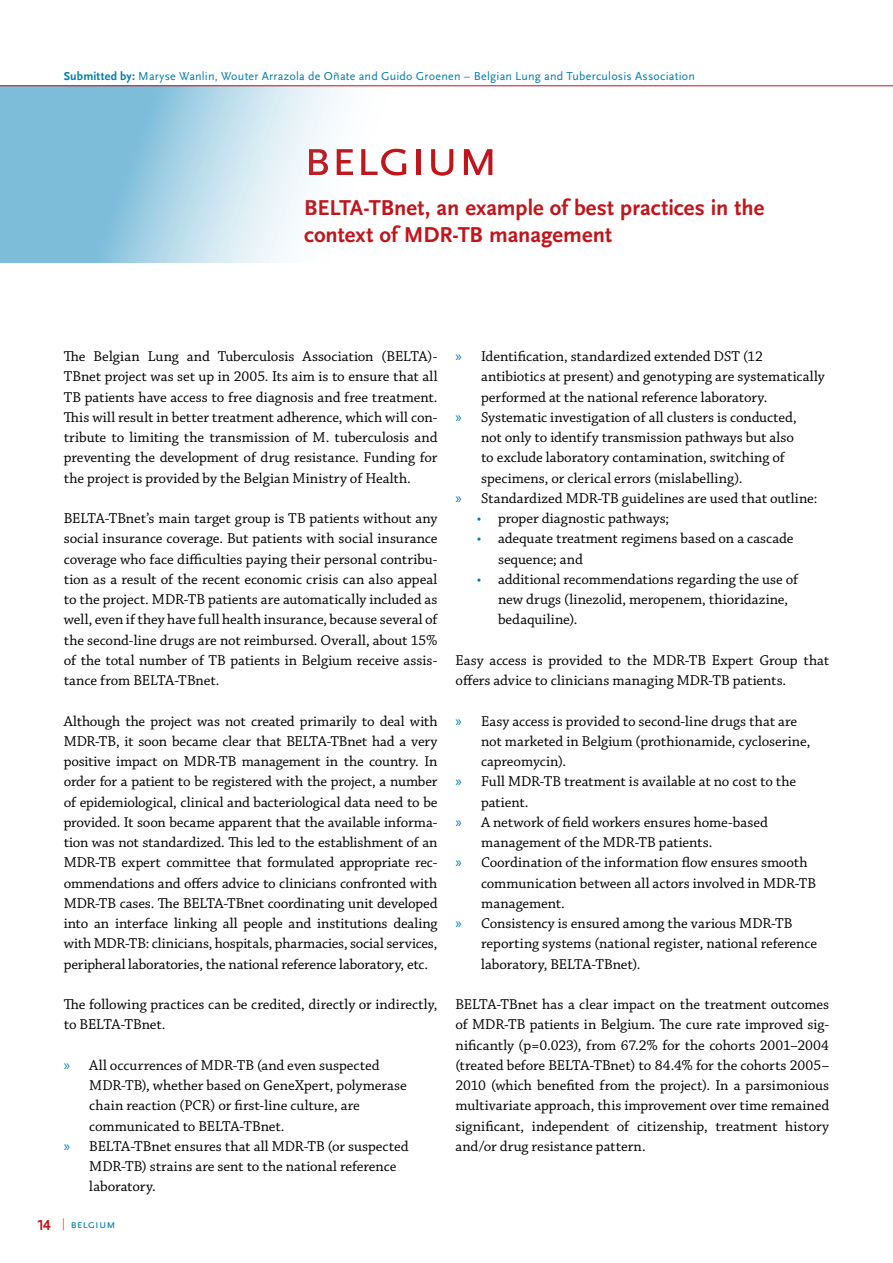
<style>
.page{position:relative;width:893px;height:1263px;background:#fff}
.page>*{position:absolute;margin:0;border:0;box-sizing:border-box;transform-origin:0 0}
.t1{font:54px "Scala Sans Caps";letter-spacing:-.025em;color:#c0151b}
.t2{font:700 22.5px/27px "Scala Sans";color:#c0151b}
.t3{font:15px/20.2px "Chaparral Pro";letter-spacing:-.005em;color:#000;text-align:justify}
.t4{font:12px "Scala Sans";letter-spacing:.015em;color:#007cab}
.t5{font:12px "Scala Sans Caps";color:#007cab}
.s1{font-weight:700}
.s2{font-family:"Myriad Pro";color:#007cab}
.s3{font-family:"Stratum No 1";font-weight:700;font-size:15px;color:#c0151b}
.s4{font-family:"Stratum No 1";color:#c0151b}
.s5{color:#007cab}
</style>
<div class="page">
<svg style="left:0;top:86px;width:829px;height:176px"></svg>
<hr style="left:0;top:85px;width:893px;height:1px;background:#c0151b">
<p class="t4" style="left:64px;top:69px;width:633px"><span class="s1">Submitted by:</span> Maryse Wanlin, Wouter Arrazola de Oñate and Guido Groenen – Belgian Lung and Tuberculosis Association</p>
<h1 class="t1" style="left:304px;top:128px;width:196px">belgium</h1>
<h2 class="t2" style="left:304px;top:194px;width:462px">BELTA-TBnet, an example of best practices in the context of MDR-TB management</h2>
<p class="t3" style="left:64px;top:347px;width:375px">The Belgian Lung and Tuberculosis Association (BELTA)- TBnet project was set up in 2005. Its aim is to ensure that all TB patients have access to free diagnosis and free treatment.<br>This will result in better treatment adherence, which will con&shy;tribute to limiting the transmission of M. tuberculosis and preventing the development of drug resistance. Funding for the project is provided by the Belgian Ministry of Health.</p>
<p class="t3" style="left:64px;top:509px;width:375px">BELTA-TBnet’s main target group is TB patients without any social insurance coverage. But patients with social insurance coverage who face difficulties paying their personal contribu&shy;tion as a result of the recent economic crisis can also appeal to the project. MDR-TB patients are automatically included as well, even if they have full health insurance, because several of the second-line drugs are not reimbursed. Overall, about 15% of the total number of TB patients in Belgium receive assis&shy;tance from BELTA-TBnet.</p>
<p class="t3" style="left:64px;top:711px;width:375px">Although the project was not created primarily to deal with MDR-TB, it soon became clear that BELTA-TBnet had a very positive impact on MDR-TB management in the country. In order for a patient to be registered with the project, a number of epidemiological, clinical and bacteriological data need to be provided. It soon became apparent that the available informa&shy;tion was not standardized. This led to the establishment of an MDR-TB expert committee that formulated appropriate rec&shy;ommendations and offers advice to clinicians confronted with MDR-TB cases. The BELTA-TBnet coordinating unit developed into an interface linking all people and institutions dealing with MDR-TB: clinicians, hospitals, pharmacies, social services, peripheral laboratories, the national reference laboratory, etc.</p>
<p class="t3" style="left:64px;top:995px;width:375px">The following practices can be credited, directly or indirectly, to BELTA-TBnet.</p>
<p class="t3" style="left:64px;top:1056px;width:317px"><span class="s2">»</span> All occurrences of MDR-TB (and even suspected</p>
<p class="t3" style="left:89px;top:1076px;width:319px">MDR-TB), whether based on GeneXpert, polymerase</p>
<p class="t3" style="left:89px;top:1096px;width:272px">chain reaction (PCR) or first-line culture, are</p>
<p class="t3" style="left:89px;top:1116px;width:197px">communicated to BELTA-TBnet.</p>
<p class="t3" style="left:64px;top:1137px;width:346px"><span class="s2">»</span> BELTA-TBnet ensures that all MDR-TB (or suspected</p>
<p class="t3" style="left:89px;top:1157px;width:309px">MDR-TB) strains are sent to the national reference</p>
<p class="t3" style="left:89px;top:1177px;width:68px">laboratory.</p>
<p class="t5" style="left:38px;top:1217px;width:79px"><span class="s3">14</span> <span class="s4">|</span> belgium</p>
<p class="t3" style="left:455px;top:347px;width:309px"><span class="s2">»</span> Identification, standardized extended DST (12</p>
<p class="t3" style="left:481px;top:367px;width:345px">antibiotics at present) and genotyping are systematically</p>
<p class="t3" style="left:481px;top:387px;width:288px">performed at the national reference laboratory.</p>
<p class="t3" style="left:455px;top:408px;width:343px"><span class="s2">»</span> Systematic investigation of all clusters is conducted,</p>
<p class="t3" style="left:481px;top:428px;width:314px">not only to identify transmission pathways but also</p>
<p class="t3" style="left:481px;top:448px;width:305px">to exclude laboratory contamination, switching of</p>
<p class="t3" style="left:481px;top:468px;width:263px">specimens, or clerical errors (mislabelling).</p>
<p class="t3" style="left:455px;top:489px;width:363px"><span class="s2">»</span> Standardized MDR-TB guidelines are used that outline:</p>
<p class="t3" style="left:477px;top:509px;width:194px"><span class="s5">•</span> proper diagnostic pathways;</p>
<p class="t3" style="left:498px;top:529px;width:297px;text-indent:-21px"><span class="s5">•</span> adequate treatment regimens based on a cascade sequence; and</p>
<p class="t3" style="left:498px;top:570px;width:302px;text-align:left;text-indent:-21px"><span class="s5">•</span> additional recommendations regarding the use of new drugs (linezolid, meropenem, thioridazine, bedaquiline).</p>
<p class="t3" style="left:455px;top:651px;width:375px">Easy access is provided to the MDR-TB Expert Group that offers advice to clinicians managing MDR-TB patients.</p>
<p class="t3" style="left:455px;top:711px;width:343px"><span class="s2">»</span> Easy access is provided to second-line drugs that are</p>
<p class="t3" style="left:481px;top:732px;width:331px">not marketed in Belgium (prothionamide, cycloserine,</p>
<p class="t3" style="left:481px;top:752px;width:87px">capreomycin).</p>
<p class="t3" style="left:455px;top:772px;width:342px"><span class="s2">»</span> Full MDR-TB treatment is available at no cost to the</p>
<p class="t3" style="left:481px;top:792px;width:49px">patient.</p>
<p class="t3" style="left:455px;top:813px;width:314px"><span class="s2">»</span> A network of field workers ensures home-based</p>
<p class="t3" style="left:481px;top:833px;width:233px">management of the MDR-TB patients.</p>
<p class="t3" style="left:455px;top:853px;width:354px"><span class="s2">»</span> Coordination of the information flow ensures smooth</p>
<p class="t3" style="left:481px;top:873px;width:337px">communication between all actors involved in MDR-TB</p>
<p class="t3" style="left:481px;top:894px;width:85px">management.</p>
<p class="t3" style="left:455px;top:914px;width:338px"><span class="s2">»</span> Consistency is ensured among the various MDR-TB</p>
<p class="t3" style="left:481px;top:934px;width:337px">reporting systems (national register, national reference</p>
<p class="t3" style="left:481px;top:954px;width:161px">laboratory, BELTA-TBnet).</p>
<p class="t3" style="left:455px;top:995px;width:375px">BELTA-TBnet has a clear impact on the treatment outcomes of MDR-TB patients in Belgium. The cure rate improved sig&shy;nificantly (p=0.023), from 67.2% for the cohorts 2001–2004 (treated before BELTA-TBnet) to 84.4% for the cohorts 2005– 2010 (which benefited from the project). In a parsimonious multivariate approach, this improvement over time remained significant, independent of citizenship, treatment history and/or drug resistance pattern.</p>
</div>
